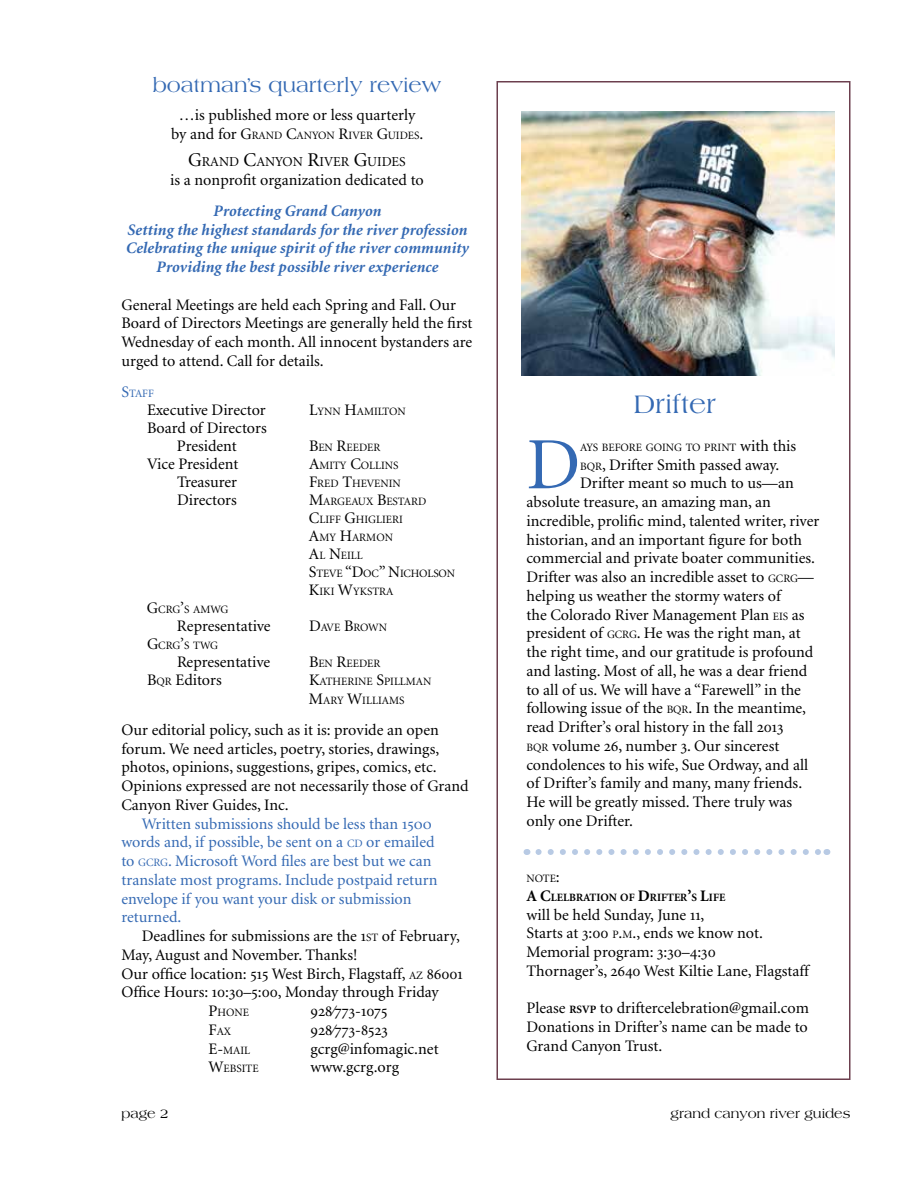
<style>
.page{position:relative;width:918px;height:1188px;background:#fff}
.page>*{position:absolute;margin:0;border:0;box-sizing:border-box;transform-origin:0 0}
.t1{font:73.8px "Minion";color:#3469b3}
.t2{font:27px "Americana";color:#3469b3}
.t3{font:21px "Americana";color:#3469b3}
.t4{font:16.05px/18.8px "Minion";color:#000}
.t5{font:16.05px "Minion";color:#3469b3}
.t6{font:italic 700 16.05px/18.8px "Minion";color:#3469b3;text-align:center}
.t7{font:16.05px "Minion Exp";letter-spacing:.005em;color:#000}
.t8{font:16.05px "Minion";color:#000}
.t9{font:13.65px "Minion";color:#000}
.t10{font:13.5px "Americana";color:#000}
.t11{font:11.25px/18.8px "Minion";color:#000}
.t12{font:700 11.25px/18.8px "Minion";color:#000}
.t13{font:11.25px "Minion";color:#3469b3}
.s1{font-size:16.05px}
.s2{font-size:19.5px}
.s3{font-style:inherit}
.s4{font-size:11.25px}
.s5{font-family:"Minion Exp"}
.s6{font-weight:400}
.s7{font-weight:400;font-size:16.05px}
.s8{font-weight:700;font-size:11.25px}
</style>
<div class="page">
<img style="left:522px;top:111px;width:313px;height:265px">
<div style="left:496px;top:81px;width:354px;height:999px;border:2px solid #6c3f4e"></div>
<svg style="left:538px;top:849px;width:282px;height:6px"></svg>
<h3 class="t3" style="left:153px;top:74px;width:290px">boatman’s quarterly review</h3>
<p class="t4" style="left:179px;top:106px;width:238px">…is published more or less quarterly</p>
<p class="t11" style="left:171px;top:126px;width:254px"><span class="s1">by and for G</span>RAND <span class="s1">C</span>ANYON <span class="s1">R</span>IVER <span class="s1">G</span>UIDES<span class="s1">.</span></p>
<p class="t9" style="left:188px;top:155px;width:219px"><span class="s2">G</span>RAND <span class="s2">C</span>ANYON <span class="s2">R</span>IVER <span class="s2">G</span>UIDES</p>
<p class="t4" style="left:170px;top:171px;width:255px">is a nonprofit organization dedicated to</p>
<p class="t6" style="left:126px;top:202px;width:344px">Protecting Grand Canyon<br>Setting the highest standards for the river profession Celebrating the unique spirit of the river community Providing the best possible river experience</p>
<p class="t4" style="left:121px;top:296px;width:353px">General Meetings are held each Spring and Fall. Our Board of Directors Meetings are generally held the first Wednesday of each month. All innocent bystanders are urged to attend. Call for details.</p>
<p class="t13" style="left:122px;top:387px;width:34px"><span class="s1">S</span>TAFF</p>
<p class="t4" style="left:147px;top:401px;width:120px">Executive Director</p>
<p class="t11" style="left:309px;top:403px;width:98px"><span class="s1">L</span>YNN <span class="s1">H</span>AMILTON</p>
<p class="t4" style="left:147px;top:420px;width:121px;line-height:18px;text-align:center">Board of Directors<br>President</p>
<p class="t11" style="left:309px;top:439px;width:73px"><span class="s1">B</span>EN <span class="s1">R</span>EEDER</p>
<p class="t4" style="left:147px;top:455px;width:93px">Vice President</p>
<p class="t11" style="left:309px;top:457px;width:91px"><span class="s1">A</span>MITY <span class="s1">C</span>OLLINS</p>
<p class="t4" style="left:177px;top:473px;width:62px">Treasurer</p>
<p class="t11" style="left:309px;top:475px;width:93px"><span class="s1">F</span>RED <span class="s1">T</span>HEVENIN</p>
<p class="t4" style="left:177px;top:491px;width:61px">Directors</p>
<p class="t11" style="left:309px;top:493px;width:119px"><span class="s1">M</span>ARGEAUX <span class="s1">B</span>ESTARD</p>
<p class="t11" style="left:309px;top:511px;width:95px"><span class="s1">C</span>LIFF <span class="s1">G</span>HIGLIERI</p>
<p class="t11" style="left:319px;top:529px;width:75px">MY <span class="s1">H</span>ARMON</p>
<p class="t11" style="left:319px;top:547px;width:39px">L <span class="s1">N</span>EILL</p>
<p class="t11" style="left:316px;top:565px;width:140px">TEVE <span class="s1">“D</span>OC<span class="s1">” N</span>ICHOLSON</p>
<p class="t11" style="left:309px;top:583px;width:86px"><span class="s1">K</span>IKI <span class="s1">W</span>YKSTRA</p>
<p class="t11" style="left:121px;top:601px;width:108px"><span class="s1">G</span>CRG<span class="s1">’</span>S AMWG</p>
<p class="t8" style="left:122px;top:618px;width:23px">R</p>
<p class="t4" style="left:187px;top:617px;width:85px">epresentative</p>
<p class="t11" style="left:309px;top:619px;width:80px"><span class="s1">D</span>AVE <span class="s1">B</span>ROWN</p>
<p class="t11" style="left:122px;top:637px;width:98px"><span class="s1">G</span>CRG<span class="s1">’</span>S TWG</p>
<p class="t4" style="left:177px;top:653px;width:95px">Representative</p>
<p class="t11" style="left:309px;top:655px;width:73px"><span class="s1">B</span>EN <span class="s1">R</span>EEDER</p>
<p class="t4" style="left:147px;top:671px;width:76px"><span class="s3">B</span><span class="s4">QR</span> Editors</p>
<p class="t11" style="left:323px;top:673px;width:110px;text-indent:-14px"><span class="s1">K</span>ATHERINE <span class="s1">S</span>PILLMAN<br>ARY <span class="s1">W</span>ILLIAMS</p>
<p class="t4" style="left:122px;top:721px;width:319px">Our editorial policy, such as it is: provide an open</p>
<p class="t4" style="left:122px;top:740px;width:319px">forum. We need articles, poetry, stories, drawings,</p>
<p class="t4" style="left:122px;top:758px;width:317px">photos, opinions, suggestions, gripes, comics, etc.</p>
<p class="t4" style="left:122px;top:777px;width:349px">Opinions expressed are not necessarily those of Grand</p>
<p class="t4" style="left:122px;top:796px;width:169px">Canyon River Guides, Inc.</p>
<p class="t5" style="left:142px;top:816px;width:292px">Written submissions should be less than <span class="s5">15oo</span></p>
<p class="t5" style="left:122px;top:834px;width:315px">words and, if possible, be sent on a <span class="s4">CD</span> or emailed</p>
<p class="t5" style="left:121px;top:853px;width:312px">to <span class="s4">GCRG</span>. Microsoft Word files are best but we can</p>
<p class="t5" style="left:121px;top:872px;width:318px">translate most programs. Include postpaid return</p>
<p class="t5" style="left:121px;top:891px;width:292px">envelope if you want your disk or submission</p>
<p class="t5" style="left:121px;top:909px;width:61px">returned.</p>
<p class="t4" style="left:142px;top:927px;width:320px">Deadlines for submissions are the <span class="s5">1</span><span class="s4">ST</span> of February,</p>
<p class="t4" style="left:122px;top:946px;width:237px">May, August and November. Thanks!</p>
<p class="t4" style="left:122px;top:965px;width:343px">Our office location: <span class="s5">515</span> West Birch, Flagstaff, <span class="s4">AZ</span> <span class="s5">86001</span></p>
<p class="t4" style="left:122px;top:983px;width:319px">Office Hours: <span class="s5">10:30</span>–<span class="s5">5:00</span>, Monday through Friday</p>
<p class="t11" style="left:208px;top:1003px;width:42px"><span class="s1">P</span>HONE</p>
<p class="t7" style="left:310px;top:1005px;width:79px">928/773-1075</p>
<p class="t11" style="left:208px;top:1022px;width:24px"><span class="s1">F</span>AX</p>
<p class="t7" style="left:311px;top:1023px;width:79px">928/773-8523</p>
<p class="t11" style="left:208px;top:1041px;width:43px"><span class="s1">E-</span>MAIL</p>
<p class="t4" style="left:311px;top:1040px;width:130px">gcrg@infomagic.net</p>
<p class="t11" style="left:208px;top:1060px;width:52px"><span class="s1">W</span>EBSITE</p>
<p class="t4" style="left:311px;top:1058px;width:90px">www.gcrg.org</p>
<h2 class="t2" style="left:634px;top:389px;width:84px">Drifter</h2>
<h1 class="t1" style="left:526px;top:428px;width:55px">D</h1>
<p class="t11" style="left:580px;top:438px;width:218px">AYS BEFORE GOING TO PRINT <span class="s1">with this</span></p>
<p class="t4" style="left:580px;top:456px;width:201px"><span class="s4">BQR</span><span class="s3">,</span> Drifter Smith passed away.</p>
<p class="t4" style="left:580px;top:474px;width:215px">Drifter meant so much to us—an</p>
<p class="t4" style="left:527px;top:493px;width:246px">absolute treasure, an amazing man, an</p>
<p class="t4" style="left:527px;top:512px;width:294px">incredible, prolific mind, talented writer, river</p>
<p class="t4" style="left:527px;top:531px;width:277px">historian, and an important figure for both</p>
<p class="t4" style="left:527px;top:549px;width:290px">commercial and private boater communities.</p>
<p class="t4" style="left:527px;top:568px;width:289px">Drifter was also an incredible asset to <span class="s4">GCRG</span>—</p>
<p class="t4" style="left:526px;top:587px;width:256px">helping us weather the stormy waters of</p>
<p class="t4" style="left:526px;top:606px;width:280px">the Colorado River Management Plan <span class="s4">EIS</span> as</p>
<p class="t4" style="left:526px;top:624px;width:276px">president of <span class="s4">GCRG</span>. He was the right man, at</p>
<p class="t4" style="left:526px;top:643px;width:288px">the right time, and our gratitude is profound</p>
<p class="t4" style="left:526px;top:662px;width:282px">and lasting. Most of all, he was a dear friend</p>
<p class="t4" style="left:526px;top:681px;width:276px">to all of us. We will have a “Farewell” in the</p>
<p class="t4" style="left:526px;top:699px;width:281px">following issue of the <span class="s4">BQR</span><span class="s3">.</span> In the meantime,</p>
<p class="t4" style="left:526px;top:718px;width:258px">read Drifter’s oral history in the fall <span class="s5">2013</span></p>
<p class="t4" style="left:526px;top:737px;width:254px"><span class="s4">BQR</span> volume <span class="s5">26</span>, number <span class="s5">3</span>. Our sincerest</p>
<p class="t4" style="left:527px;top:756px;width:283px">condolences to his wife, Sue Ordway, and all</p>
<p class="t4" style="left:527px;top:774px;width:277px">of Drifter’s family and many, many friends.</p>
<p class="t4" style="left:527px;top:793px;width:267px">He will be greatly missed. There truly was</p>
<p class="t4" style="left:527px;top:812px;width:108px">only one Drifter.</p>
<p class="t12" style="left:526px;top:869px;width:200px"><span class="s6">NOTE</span><span class="s7">:<br></span><span class="s1">A C</span>LELBRATION OF <span class="s1">D</span>RIFTER<span class="s1">’</span>S <span class="s1">L</span>IFE</p>
<p class="t4" style="left:526px;top:906px;width:284px">will be held Sunday, June <span class="s5">11</span>,<br>Starts at <span class="s5">3:00</span> <span class="s4">P</span><span class="s3">.</span><span class="s4">M</span><span class="s3">.</span>, ends we know not.<br>Memorial program: <span class="s5">3:30</span>–<span class="s5">4:30<br></span>Thornager’s, <span class="s5">2640</span> West Kiltie Lane, Flagstaff</p>
<p class="t4" style="left:526px;top:999px;width:284px;text-align:justify">Please <span class="s8">RSVP</span> to driftercelebration@gmail.com Donations in Drifter’s name can be made to Grand Canyon Trust.</p>
<p class="t10" style="left:122px;top:1106px;width:49px">page 2</p>
<p class="t10" style="left:671px;top:1106px;width:181px">grand canyon river guides</p>
</div>
